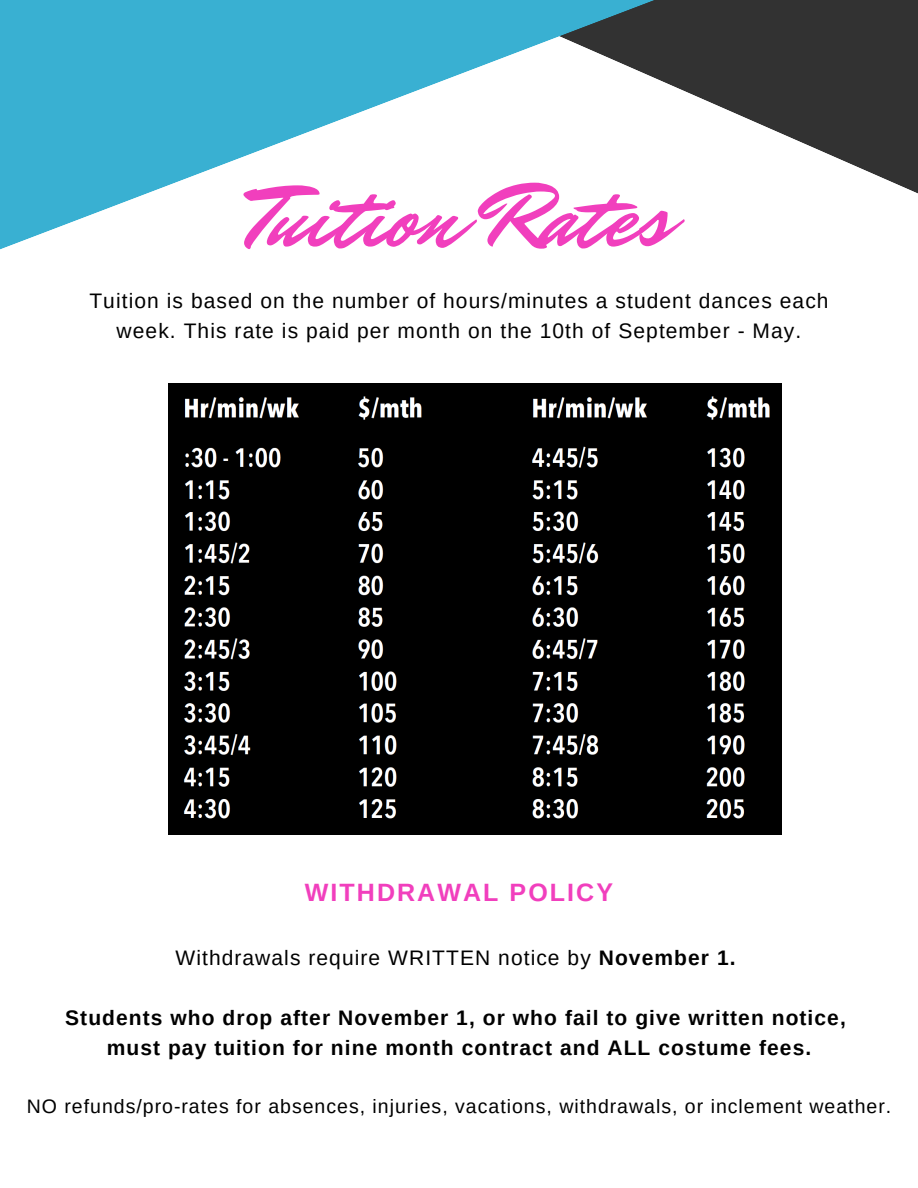
<style>
.page{position:relative;width:918px;height:1188px;background:#fff}
.page>*{position:absolute;margin:0;border:0;box-sizing:border-box;transform-origin:0 0}
.t1{font:90.3px "Mr Dafoe";color:#f13fbd}
.t2{font:700 25.05px "Arimo";letter-spacing:.085em;color:#f13fbd}
.t3{font:21px/30px "Arimo";letter-spacing:.05em;color:#000;text-align:center}
.t4{font:700 21px/30px "Arimo";letter-spacing:.05em;color:#000;text-align:center}
.t5{font:19.5px "Arimo";letter-spacing:.05em;color:#000}
.s1{font-weight:700}
</style>
<div class="page">
<svg style="left:655px;top:0;width:263px;height:194px;fill:#323232"></svg>
<svg style="left:0;top:0;width:655px;height:250px;fill:#39b0d2"></svg>
<img style="left:168px;top:384px;width:613px;height:451px">
<h1 class="t1" style="left:249px;top:156px;width:421px">Tuition Rates</h1>
<p class="t3" style="left:89px;top:286px;width:741px">Tuition is based on the number of hours/minutes a student dances each week. This rate is paid per month on the 10th of September - May.</p>
<p class="t2" style="left:305px;top:879px;width:310px">WITHDRAWAL POLICY</p>
<p class="t3" style="left:176px;top:943px;width:562px">Withdrawals require WRITTEN notice by <span class="s1">November 1.</span></p>
<p class="t4" style="left:65px;top:1003px;width:782px">Students who drop after November 1, or who fail to give written notice, must pay tuition for nine month contract and ALL costume fees.</p>
<p class="t5" style="left:27px;top:1095px;width:866px">NO refunds/pro-rates for absences, injuries, vacations, withdrawals, or inclement weather.</p>
</div>
